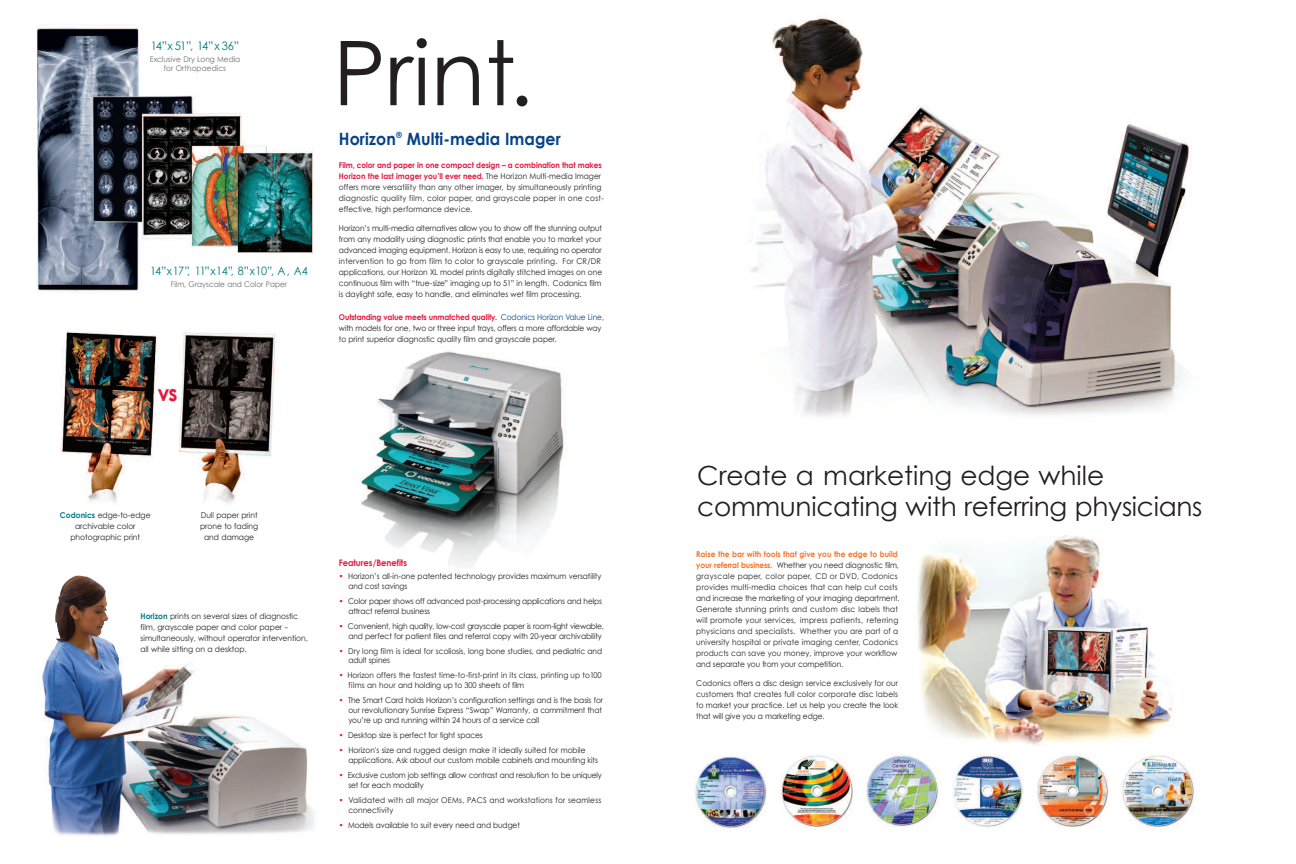
<style>
.page{position:relative;width:1296px;height:864px;background:#fff}
.page>*{position:absolute;margin:0;border:0;box-sizing:border-box;transform-origin:0 0}
.t1{font:89.4px "Century Gothic";color:#231f20}
.t2{font:26.4px/30.7px "Century Gothic";letter-spacing:-.01em;color:#231f20}
.t3{font:700 22.2px "Century Gothic";color:#e4183e;scale:.93 1}
.t4{font:700 17px "Century Gothic";letter-spacing:.005em;color:#054286;scale:.93 1}
.t5{font:11.7px "Century Gothic";letter-spacing:-.09em;color:#007a83;scale:.95 1}
.t6{font:11.5px "Century Gothic";letter-spacing:-.055em;color:#007a83;scale:.95 1}
.t7{font:700 9px "Century Gothic";letter-spacing:-.01em;color:#e4183e;scale:.93 1}
.t8{font:8px/11px "Century Gothic";color:#231f20;scale:.93 1}
.t9{font:8px/11px "Century Gothic";color:#231f20;text-align:center;scale:.95 1}
.t10{font:8px/10px "Century Gothic";letter-spacing:.025em;color:#231f20;scale:.93 1}
.t11{font:7.8px/9.5px "Century Gothic";color:#6c6d70;text-align:center;scale:.94 1}
.s1{font-weight:700;color:#e4183e}
.s2{color:#054286}
.s3{font-weight:700;color:#007a83}
.s4{color:#e4183e}
.s5{font-weight:700;color:#f47325}
</style>
<div class="page">
<img style="left:360px;top:351px;width:206px;height:217px">
<img style="left:917px;top:535px;width:256px;height:210px">
<img style="left:750px;top:14px;width:442px;height:403px">
<img style="left:42px;top:658px;width:272px;height:178px">
<img style="left:36px;top:26px;width:278px;height:267px">
<img style="left:61px;top:329px;width:216px;height:175px">
<img style="left:48px;top:576px;width:49px;height:83px">
<img style="left:694px;top:756px;width:73px;height:71px">
<img style="left:780px;top:754px;width:73px;height:73px">
<img style="left:866px;top:754px;width:72px;height:72px">
<img style="left:953px;top:754px;width:71px;height:73px">
<img style="left:1037px;top:754px;width:71px;height:73px">
<img style="left:1122px;top:754px;width:73px;height:73px">
<h3 class="t5" style="left:151px;top:38px;width:95px">14”x 51”, 14”x 36”</h3>
<p class="t11" style="left:150px;top:54px;width:98px">Exclusive Dry Long Media for Orthopaedics</p>
<h3 class="t6" style="left:150px;top:263px;width:168px">14”x17”, 11”x14”, 8”x10”, A, A4</h3>
<p class="t11" style="left:171px;top:279px;width:125px">Film, Grayscale and Color Paper</p>
<h3 class="t3" style="left:158px;top:379px;width:23px">vs</h3>
<h1 class="t1" style="left:333px;top:15px;width:202px">Print.</h1>
<h3 class="t4" style="left:339px;top:128px;width:240px">Horizon<sup>®</sup> Multi-media Imager</h3>
<p class="t8" style="left:339px;top:160px;width:287px"><span class="s1">Film, color and paper in one compact design – a combination that makes Horizon the last imager you’ll ever need.</span> The Horizon Multi-media Imager offers more versatility than any other imager, by simultaneously printing diagnostic quality film, color paper, and grayscale paper in one cost&shy;effective, high performance device.</p>
<p class="t8" style="left:339px;top:223px;width:285px">Horizon’s multi-media alternatives allow you to show off the stunning output from any modality using diagnostic prints that enable you to market your advanced imaging equipment. Horizon is easy to use, requiring no operator intervention to go from film to color to grayscale printing. For CR/DR applications, our Horizon XL model prints digitally stitched images on one continuous film with “true-size” imaging up to 51” in length. Codonics film is daylight safe, easy to handle, and eliminates wet film processing.</p>
<p class="t8" style="left:339px;top:312px;width:287px"><span class="s1">Outstanding value meets unmatched quality.</span> <span class="s2">Codonics Horizon Value Line</span>, with models for one, two or three input trays, offers a more affordable way to print superior diagnostic quality film and grayscale paper.</p>
<p class="t9" style="left:60px;top:510px;width:97px"><span class="s3">Codonics</span> edge-to-edge archivable color photographic print</p>
<p class="t9" style="left:200px;top:509px;width:63px">Dull paper print prone to fading and damage</p>
<p class="t9" style="left:141px;top:610px;width:178px;text-align:left"><span class="s3">Horizon</span> prints on several sizes of diagnostic film, grayscale paper and color paper - simultaneously, without operator intervention, all while sitting on a desktop.</p>
<p class="t7" style="left:339px;top:557px;width:75px">Features/Benefits</p>
<p class="t8" style="left:348px;top:571px;width:274px;line-height:10px;text-indent:-9px"><span class="s4">•</span> Horizon’s all-in-one patented technology provides maximum versatility and cost savings</p>
<p class="t8" style="left:348px;top:596px;width:274px;line-height:10px;text-indent:-9px"><span class="s4">•</span> Color paper shows off advanced post-processing applications and helps attract referral business</p>
<p class="t8" style="left:339px;top:621px;width:286px;line-height:10px;text-align:right"><span class="s4">•</span> Convenient, high quality, low-cost grayscale paper is room-light viewable, and perfect for patient files and referral copy with 20-year archivability</p>
<p class="t8" style="left:348px;top:647px;width:275px;line-height:9px;text-indent:-9px"><span class="s4">•</span> Dry long film is ideal for scoliosis, long bone studies, and pediatric and adult spines</p>
<p class="t8" style="left:348px;top:670px;width:274px;line-height:10px;text-indent:-9px"><span class="s4">•</span> Horizon offers the fastest time-to-first-print in its class, printing up to100 films an hour and holding up to 300 sheets of film</p>
<p class="t8" style="left:348px;top:695px;width:275px;line-height:10px;text-align:justify;text-indent:-9px"><span class="s4">•</span> The Smart Card holds Horizon’s configuration settings and is the basis for our revolutionary Sunrise Express “Swap” Warranty, a commitment that you’re up and running within 24 hours of a service call</p>
<p class="t8" style="left:339px;top:730px;width:156px"><span class="s4">•</span> Desktop size is perfect for tight spaces</p>
<p class="t8" style="left:348px;top:745px;width:270px;line-height:10px;text-indent:-9px"><span class="s4">•</span> Horizon's size and rugged design make it ideally suited for mobile applications. Ask about our custom mobile cabinets and mounting kits</p>
<p class="t8" style="left:348px;top:770px;width:274px;line-height:10px;text-indent:-9px"><span class="s4">•</span> Exclusive custom job settings allow contrast and resolution to be uniquely set for each modality</p>
<p class="t10" style="left:348px;top:795px;width:274px;text-indent:-9px"><span class="s4">•</span> Validated with all major OEMs, PACS and workstations for seamless connectivity</p>
<p class="t8" style="left:339px;top:820px;width:196px"><span class="s4">•</span> Models available to suit every need and budget</p>
<h2 class="t2" style="left:697px;top:460px;width:507px">Create a marketing edge while communicating with referring physicians</h2>
<p class="t8" style="left:696px;top:548px;width:220px"><span class="s5">Raise the bar with tools that give you the edge to build your referral business.</span> Whether you need diagnostic film, grayscale paper, color paper, CD or DVD, Codonics provides multi-media choices that can help cut costs and increase the marketing of your imaging department.<br>Generate stunning prints and custom disc labels that will promote your services, impress patients, referring physicians and specialists. Whether you are part of a university hospital or private imaging center, Codonics products can save you money, improve your workflow and separate you from your competition.</p>
<p class="t8" style="left:696px;top:677px;width:219px;text-align:justify">Codonics offers a disc design service exclusively for our customers that creates full color corporate disc labels to market your practice. Let us help you create the look that will give you a marketing edge.</p>
</div>
